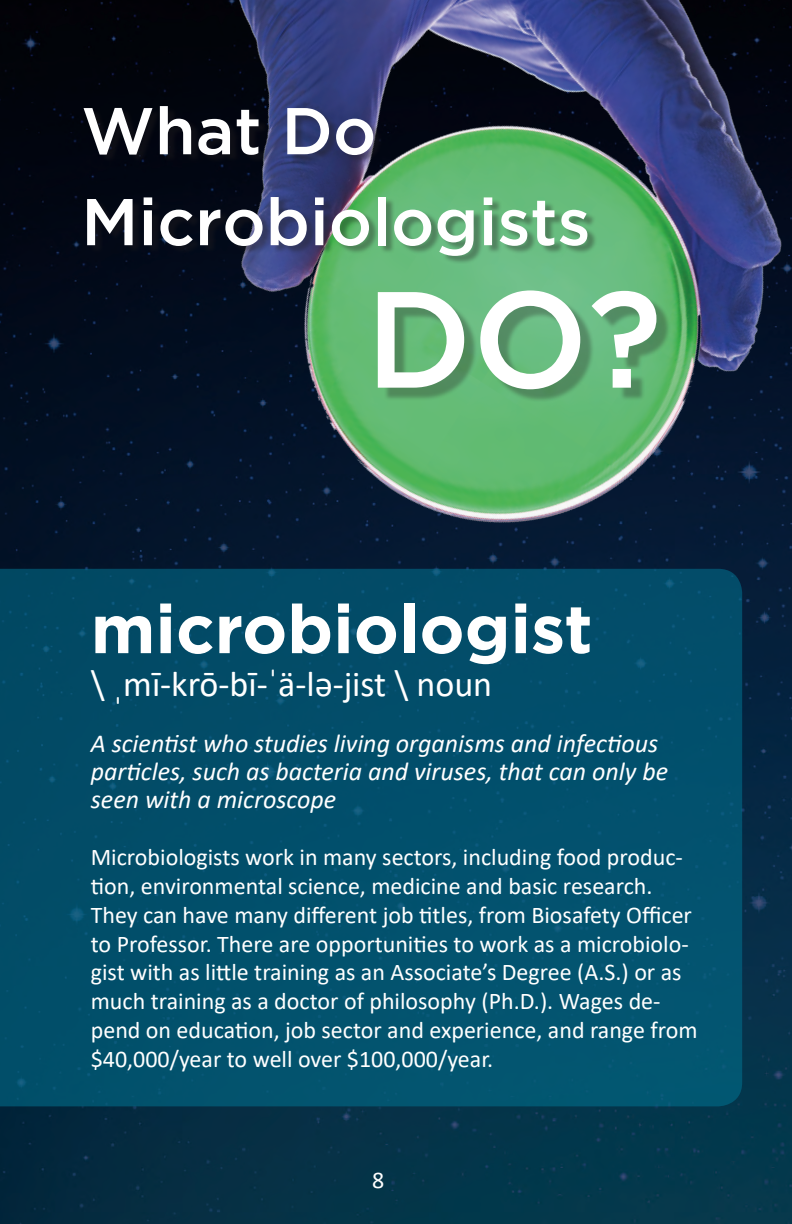
<style>
.page{position:relative;width:792px;height:1224px;background:#fff}
.page>*{position:absolute;margin:0;border:0;box-sizing:border-box;transform-origin:0 0}
.t1{font:500 136.6px "Gotham";color:#fff}
.t2{font:700 68px "Gotham";color:#fff}
.t3{font:500 66px/91px "Gotham";color:#fff}
.t4{font:36px "Calibri";color:#fff}
.t5{font:italic 26px/28px "Calibri";color:#fff}
.t6{font:24px/28.8px "Calibri";color:#fff}
</style>
<div class="page">
<div style="left:0;top:0;width:792px;height:1224px;background:linear-gradient(to right,#04293e,#043b50)"></div>
<img style="left:0;top:0;width:792px;height:892px">
<div style="left:0;top:569px;width:742px;height:537px;background:#024f6b"></div>
<div style="left:86px;top:108px;width:512px;height:156px;background:#231f20;opacity:.37"></div>
<div style="left:384px;top:296px;width:286px;height:106px;background:#231f20;opacity:.32"></div>
<h3 class="t3" style="left:81px;top:84px;width:511px">What Do<br>Microbiologists</h3>
<h1 class="t1" style="left:366px;top:262px;width:298px">DO?</h1>
<h2 class="t2" style="left:91px;top:590px;width:503px">microbiologist</h2>
<h3 class="t4" style="left:91px;top:659px;width:403px">\ ˌmī-krō-bī-ˈä-lə-jist \ noun</h3>
<p class="t5" style="left:91px;top:729px;width:579px">A scientist who studies living organisms and infectious particles, such as bacteria and viruses, that can only be seen with a microscope</p>
<p class="t6" style="left:91px;top:842px;width:608px">Microbiologists work in many sectors, including food produc&shy;tion, environmental science, medicine and basic research.<br>They can have many different job titles, from Biosafety Officer to Professor. There are opportunities to work as a microbiolo&shy;gist with as little training as an Associate’s Degree (A.S.) or as much training as a doctor of philosophy (Ph.D.). Wages de&shy;pend on education, job sector and experience, and range from $40,000/year to well over $100,000/year.</p>
<p class="t6" style="left:372px;top:1165px;width:14px">8</p>
</div>
